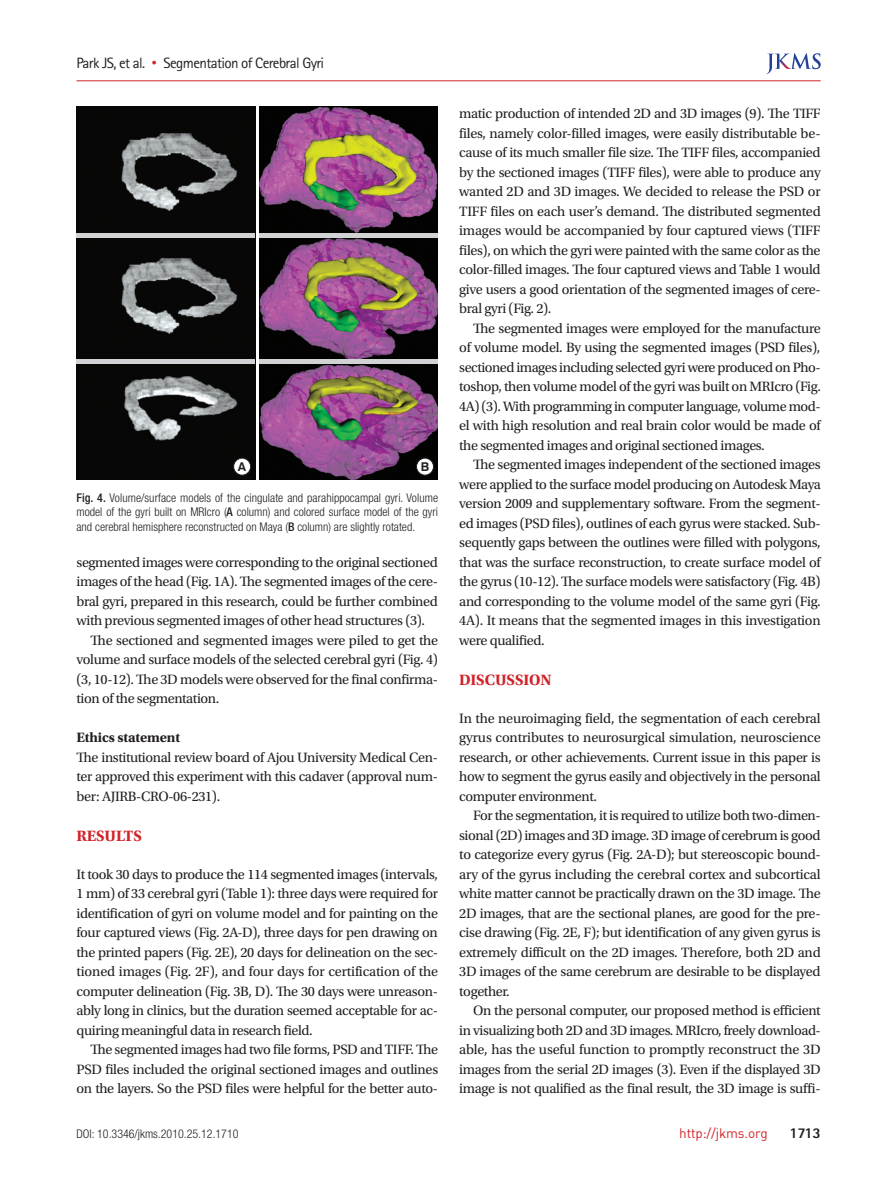
<style>
.page{position:relative;width:893px;height:1191px;background:#fff}
.page>*{position:absolute;margin:0;border:0;box-sizing:border-box;transform-origin:0 0}
.t1{font:700 15.75px "Utopia Std";letter-spacing:-.01em;color:#d1232a}
.t2{font:15px "Rotis Sans Serif Std";letter-spacing:-.04em;color:#231f20}
.t3{font:800 15px "Rotis Sans Serif Std";color:#231f20}
.t4{font:14.25px/19.5px "Utopia Std";letter-spacing:-.025em;color:#231f20;text-align:justify}
.t5{font:700 14.25px "Utopia Std";letter-spacing:-.01em;color:#231f20}
.t6{font:13.5px "Dinreg";letter-spacing:-.01em;color:#d1232a}
.t7{font:700 12.15px "Swiss 721 BT";color:#231f20}
.t8{font:300 condensed 12px/14.4px "Helvetica Neue LT Std";color:#231f20;text-align:justify}
.s1{font-family:"Dotum";color:#d1232a}
.s2{font-weight:500}
</style>
<div class="page">
<hr style="left:77px;top:80px;width:744px;height:1px;background:#d1232a">
<svg style="left:766px;top:53px;width:55px;height:21px"></svg>
<img style="left:77px;top:106px;width:178px;height:253px">
<img style="left:259px;top:106px;width:179px;height:253px">
<hr style="left:77px;top:233px;width:178px;height:4px;background:#d1d2d4">
<hr style="left:259px;top:233px;width:179px;height:4px;background:#d1d2d4">
<img style="left:77px;top:364px;width:178px;height:115px">
<img style="left:259px;top:364px;width:179px;height:115px">
<div style="left:77px;top:359px;width:178px;height:5px;background:#d1d2d4"></div>
<div style="left:259px;top:359px;width:179px;height:5px;background:#d1d2d4"></div>
<div style="left:234px;top:458px;width:17px;height:17px;background:#fff;border-radius:50%"></div>
<div style="left:233px;top:458px;width:18px;height:17px;border:1px solid #231f20;border-radius:50%"></div>
<div style="left:416px;top:458px;width:17px;height:17px;background:#fff;border-radius:50%"></div>
<div style="left:416px;top:458px;width:18px;height:17px;border:1px solid #231f20;border-radius:50%"></div>
<p class="t2" style="left:77px;top:54px;width:249px">Park JS, et al. <span class="s1">•</span> Segmentation of Cerebral Gyri</p>
<p class="t7" style="left:238px;top:459px;width:10px">A</p>
<p class="t7" style="left:421px;top:459px;width:10px">B</p>
<p class="t8" style="left:77px;top:490px;width:363px"><span class="s2">Fig. 4.</span> Volume/surface models of the cingulate and parahippocampal gyri. Volume model of the gyri built on MRIcro (<span class="s2">A</span> column) and colored surface model of the gyri and cerebral hemisphere reconstructed on Maya (<span class="s2">B</span> column) are slightly rotated.</p>
<p class="t4" style="left:77px;top:553px;width:363px">segmented images were corresponding to the original sectioned</p>
<p class="t4" style="left:77px;top:572px;width:363px">images of the head (Fig. 1A). The segmented images of the cere-</p>
<p class="t4" style="left:77px;top:592px;width:363px">bral gyri, prepared in this research, could be further combined</p>
<p class="t4" style="left:77px;top:611px;width:350px">with previous segmented images of other head structures (3).</p>
<p class="t4" style="left:91px;top:630px;width:349px">The sectioned and segmented images were piled to get the</p>
<p class="t4" style="left:77px;top:650px;width:363px">volume and surface models of the selected cerebral gyri (Fig. 4)</p>
<p class="t4" style="left:77px;top:669px;width:363px">(3, 10-12). The 3D models were observed for the final confirma-</p>
<p class="t4" style="left:77px;top:689px;width:144px">tion of the segmentation.</p>
<p class="t5" style="left:77px;top:729px;width:105px">Ethics statement</p>
<p class="t4" style="left:77px;top:747px;width:363px">The institutional review board of Ajou University Medical Cen&shy;ter approved this experiment with this cadaver (approval num&shy;ber: AJIRB-CRO-06-231).</p>
<p class="t1" style="left:77px;top:826px;width:67px">RESULTS</p>
<p class="t4" style="left:77px;top:865px;width:363px">It took 30 days to produce the 114 segmented images (intervals, 1 mm) of 33 cerebral gyri (Table 1): three days were required for identification of gyri on volume model and for painting on the four captured views (Fig. 2A-D), three days for pen drawing on the printed papers (Fig. 2E), 20 days for delineation on the sec&shy;tioned images (Fig. 2F), and four days for certification of the computer delineation (Fig. 3B, D). The 30 days were unreason&shy;ably long in clinics, but the duration seemed acceptable for ac&shy;quiring meaningful data in research field.</p>
<p class="t4" style="left:77px;top:1040px;width:363px;text-indent:14px">The segmented images had two file forms, PSD and TIFF. The PSD files included the original sectioned images and outlines on the layers. So the PSD files were helpful for the better auto-</p>
<p class="t4" style="left:459px;top:104px;width:363px">matic production of intended 2D and 3D images (9). The TIFF files, namely color-filled images, were easily distributable be&shy;cause of its much smaller file size. The TIFF files, accompanied by the sectioned images (TIFF files), were able to produce any wanted 2D and 3D images. We decided to release the PSD or TIFF files on each user’s demand. The distributed segmented images would be accompanied by four captured views (TIFF files), on which the gyri were painted with the same color as the color-filled images. The four captured views and Table 1 would give users a good orientation of the segmented images of cere&shy;bral gyri (Fig. 2).</p>
<p class="t4" style="left:459px;top:318px;width:363px;text-indent:14px">The segmented images were employed for the manufacture of volume model. By using the segmented images (PSD files), sectioned images including selected gyri were produced on Pho&shy;toshop, then volume model of the gyri was built on MRIcro (Fig.<br>4A) (3). With programming in computer language, volume mod&shy;el with high resolution and real brain color would be made of the segmented images and original sectioned images.</p>
<p class="t4" style="left:459px;top:455px;width:363px;text-indent:14px">The segmented images independent of the sectioned images were applied to the surface model producing on Autodesk Maya version 2009 and supplementary software. From the segment&shy;ed images (PSD files), outlines of each gyrus were stacked. Sub&shy;sequently gaps between the outlines were filled with polygons, that was the surface reconstruction, to create surface model of the gyrus (10-12). The surface models were satisfactory (Fig. 4B) and corresponding to the volume model of the same gyri (Fig.<br>4A). It means that the segmented images in this investigation were qualified.</p>
<p class="t1" style="left:459px;top:670px;width:94px">DISCUSSION</p>
<p class="t4" style="left:459px;top:709px;width:363px">In the neuroimaging field, the segmentation of each cerebral gyrus contributes to neurosurgical simulation, neuroscience research, or other achievements. Current issue in this paper is how to segment the gyrus easily and objectively in the personal computer environment.</p>
<p class="t4" style="left:459px;top:806px;width:363px;text-indent:14px">For the segmentation, it is required to utilize both two-dimen&shy;sional (2D) images and 3D image. 3D image of cerebrum is good to categorize every gyrus (Fig. 2A-D); but stereoscopic bound&shy;ary of the gyrus including the cerebral cortex and subcortical white matter cannot be practically drawn on the 3D image. The 2D images, that are the sectional planes, are good for the pre&shy;cise drawing (Fig. 2E, F); but identification of any given gyrus is extremely difficult on the 2D images. Therefore, both 2D and 3D images of the same cerebrum are desirable to be displayed together.</p>
<p class="t4" style="left:459px;top:1001px;width:363px;text-indent:14px">On the personal computer, our proposed method is efficient in visualizing both 2D and 3D images. MRIcro, freely download&shy;able, has the useful function to promptly reconstruct the 3D images from the serial 2D images (3). Even if the displayed 3D image is not qualified as the final result, the 3D image is suffi-</p>
<p class="t8" style="left:77px;top:1126px;width:164px">DOI: 10.3346/jkms.2010.25.12.1710</p>
<p class="t6" style="left:679px;top:1124px;width:90px">http://jkms.org</p>
<p class="t3" style="left:790px;top:1123px;width:33px">1713</p>
</div>
